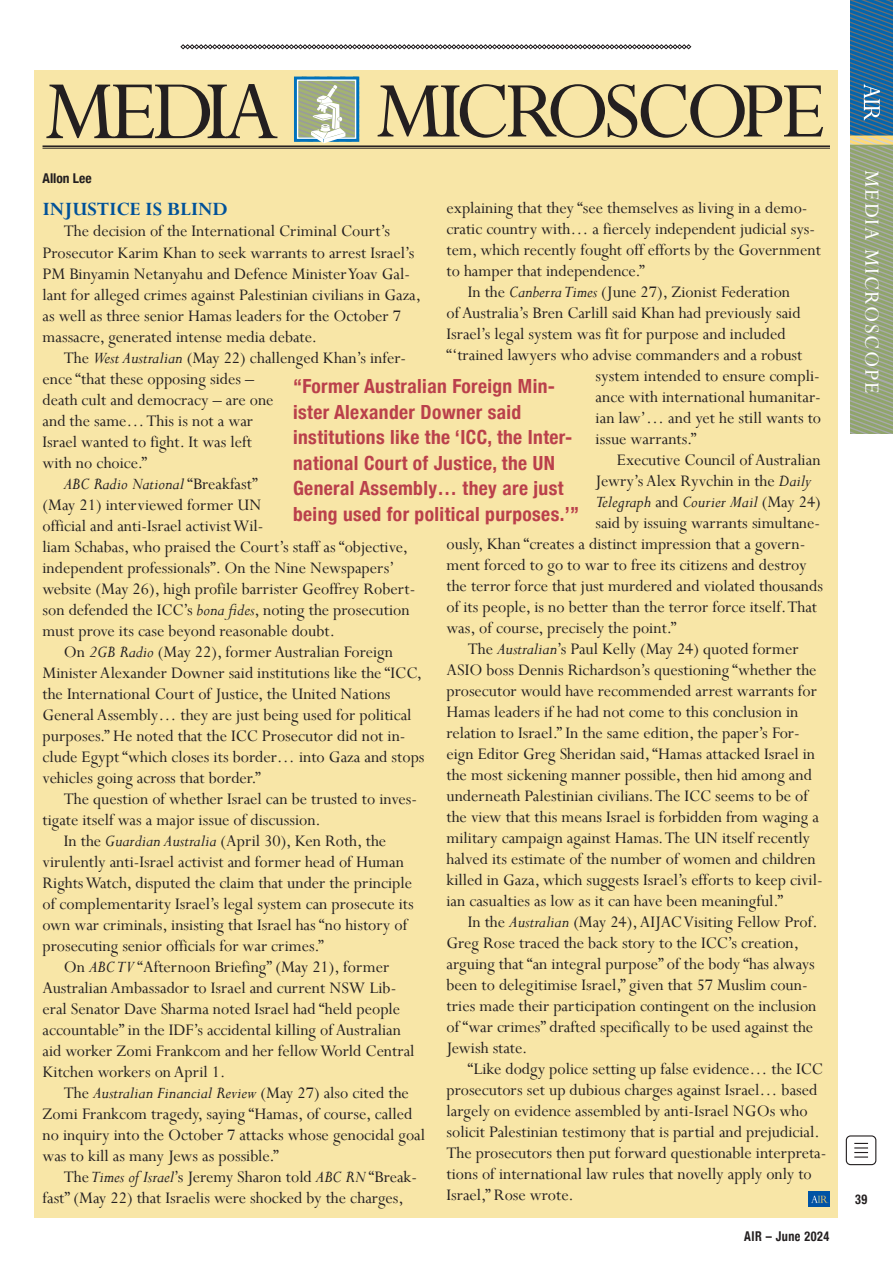
<style>
.page{position:relative;width:893px;height:1263px;background:#fff}
.page>*{position:absolute;margin:0;border:0;box-sizing:border-box;transform-origin:0 0}
.t1{font:22.5px "Perpetua";letter-spacing:.08em;color:#fff}
.Sub_heading_-_caps{font:700 21px "Perpetua";color:#015299}
.Pull_Quote{font:700 condensed 19.5px/25.5px "Helvetica Neue";letter-spacing:.02em;color:#ba404b}
.Copy_General{font:18px/21px "Perpetua";color:#231f20}
.Copy_General-2{font:italic 18px "Perpetua";color:#231f20}
.Author{font:700 condensed 13.5px "Helvetica Neue";letter-spacing:.04em;color:#231f20;scale:.9 1}
.Author-2{font:700 condensed 13.5px "Helvetica Neue";color:#231f20}
.s1{font-style:italic}
.s2{font-style:normal}
</style>
<div class="page">
<svg style="left:180px;top:44px;width:511px;height:5px"></svg>
<div style="left:846px;top:1135px;width:30px;height:30px;border:1px solid #231f20;border-radius:4px"></div>
<svg style="left:854px;top:1143px;width:14px;height:14px"></svg>
<div style="left:34px;top:71px;width:804px;height:1147px;background:#f8e6a7"></div>
<svg style="left:850px;top:0;width:43px;height:434px;background:#779589"></svg>
<hr style="left:43px;top:148px;width:786px;height:1px;background:#231f20">
<hr style="left:43px;top:145px;width:786px;height:2px;background:#231f20">
<svg style="left:46px;top:84px;width:231px;height:54px"></svg>
<svg style="left:294px;top:77px;width:66px;height:66px;background:#a0b7aa"></svg>
<svg style="left:378px;top:84px;width:445px;height:54px"></svg>
<img style="left:808px;top:1191px;width:21px;height:15px">
<p class="Author-2" style="left:43px;top:167px;width:51px">Allon Lee</p>
<p class="Copy_General" style="left:446px;top:197px;width:376px">explaining that they “see themselves as living in a demo&shy;cratic country with… a fiercely independent judicial sys&shy;tem, which recently fought off efforts by the Government to hamper that independence.”</p>
<p class="Copy_General" style="left:468px;top:281px;width:324px">In the <span class="s1">Canberra Times</span> (June 27), Zionist Federation</p>
<p class="Copy_General" style="left:446px;top:302px;width:356px">of Australia’s Bren Carlill said Khan had previously said</p>
<p class="Copy_General" style="left:446px;top:323px;width:341px">Israel’s legal system was fit for purpose and included</p>
<p class="Copy_General" style="left:446px;top:344px;width:357px">“‘trained lawyers who advise commanders and a robust</p>
<p class="Copy_General" style="left:596px;top:365px;width:226px">system intended to ensure compli-</p>
<p class="Copy_General" style="left:596px;top:386px;width:227px">ance with international humanitar-</p>
<p class="Copy_General" style="left:596px;top:407px;width:227px">ian law’… and yet he still wants to</p>
<p class="Copy_General" style="left:596px;top:428px;width:102px">issue warrants.”</p>
<p class="Copy_General" style="left:617px;top:449px;width:205px">Executive Council of Australian</p>
<p class="Copy_General" style="left:596px;top:470px;width:217px">Jewry’s Alex Ryvchin in the <span class="s1">Daily</span></p>
<p class="Copy_General-2" style="left:596px;top:491px;width:227px">Telegraph <span class="s2">and</span> Courier Mail <span class="s2">(May 24)</span></p>
<p class="Copy_General" style="left:596px;top:512px;width:226px">said by issuing warrants simultane-</p>
<p class="Copy_General" style="left:446px;top:533px;width:360px">ously, Khan “creates a distinct impression that a govern-</p>
<p class="Copy_General" style="left:446px;top:554px;width:361px">ment forced to go to war to free its citizens and destroy</p>
<p class="Copy_General" style="left:446px;top:575px;width:378px">the terror force that just murdered and violated thousands</p>
<p class="Copy_General" style="left:446px;top:596px;width:372px">of its people, is no better than the terror force itself. That</p>
<p class="Copy_General" style="left:446px;top:617px;width:231px">was, of course, precisely the point.”</p>
<p class="Copy_General" style="left:446px;top:638px;width:378px;text-indent:21px">The <span class="s1">Australian</span>’s Paul Kelly (May 24) quoted former ASIO boss Dennis Richardson’s questioning “whether the prosecutor would have recommended arrest warrants for Hamas leaders if he had not come to this conclusion in relation to Israel.” In the same edition, the paper’s For&shy;eign Editor Greg Sheridan said, “Hamas attacked Israel in the most sickening manner possible, then hid among and underneath Palestinian civilians. The ICC seems to be of the view that this means Israel is forbidden from waging a military campaign against Hamas. The UN itself recently halved its estimate of the number of women and children killed in Gaza, which suggests Israel’s efforts to keep civil&shy;ian casualties as low as it can have been meaningful.”</p>
<p class="Copy_General" style="left:446px;top:911px;width:373px;text-indent:21px">In the <span class="s1">Australian</span> (May 24), AIJAC Visiting Fellow Prof.<br>Greg Rose traced the back story to the ICC’s creation, arguing that “an integral purpose” of the body “has always been to delegitimise Israel,” given that 57 Muslim coun&shy;tries made their participation contingent on the inclusion of “war crimes” drafted specifically to be used against the Jewish state.</p>
<p class="Copy_General" style="left:446px;top:1058px;width:381px;text-indent:21px">“Like dodgy police setting up false evidence… the ICC prosecutors set up dubious charges against Israel… based largely on evidence assembled by anti-Israel NGOs who solicit Palestinian testimony that is partial and prejudicial.<br>The prosecutors then put forward questionable interpreta&shy;tions of international law rules that novelly apply only to Israel,” Rose wrote.</p>
<p class="Sub_heading_-_caps" style="left:43px;top:196px;width:186px">INJUSTICE IS BLIND</p>
<p class="Copy_General" style="left:43px;top:220px;width:380px;text-indent:21px">The decision of the International Criminal Court’s Prosecutor Karim Khan to seek warrants to arrest Israel’s PM Binyamin Netanyahu and Defence Minister Yoav Gal&shy;lant for alleged crimes against Palestinian civilians in Gaza, as well as three senior Hamas leaders for the October 7 massacre, generated intense media debate.</p>
<p class="Copy_General" style="left:43px;top:346px;width:365px;text-indent:21px">The <span class="s1">West Australian</span> (May 22) challenged Khan’s infer&shy;ence “that these opposing sides –<br>death cult and democracy – are one<br>and the same… This is not a war<br>Israel wanted to fight. It was left<br>with no choice.”</p>
<p class="Copy_General" style="left:43px;top:472px;width:374px;text-indent:21px"><span class="s1">ABC Radio National</span> “Breakfast”<br>(May 21) interviewed former UN<br>official and anti-Israel activist Wil-<br>liam Schabas, who praised the Court’s staff as “objective, independent professionals”. On the Nine Newspapers’ website (May 26), high profile barrister Geoffrey Robert&shy;son defended the ICC’s <span class="s1">bona fides</span>, noting the prosecution must prove its case beyond reasonable doubt.</p>
<p class="Copy_General" style="left:43px;top:640px;width:384px;text-indent:21px">On <span class="s1">2GB Radio</span> (May 22), former Australian Foreign Minister Alexander Downer said institutions like the “ICC, the International Court of Justice, the United Nations General Assembly… they are just being used for political purposes.” He noted that the ICC Prosecutor did not in&shy;clude Egypt “which closes its border… into Gaza and stops vehicles going across that border.”</p>
<p class="Copy_General" style="left:43px;top:787px;width:376px;text-indent:21px">The question of whether Israel can be trusted to inves&shy;tigate itself was a major issue of discussion.</p>
<p class="Copy_General" style="left:43px;top:829px;width:373px;text-indent:21px">In the <span class="s1">Guardian Australia</span> (April 30), Ken Roth, the virulently anti-Israel activist and former head of Human Rights Watch, disputed the claim that under the principle of complementarity Israel’s legal system can prosecute its own war criminals, insisting that Israel has “no history of prosecuting senior officials for war crimes.”</p>
<p class="Copy_General" style="left:43px;top:955px;width:374px;text-indent:21px">On <span class="s1">ABC TV</span> “Afternoon Briefing” (May 21), former Australian Ambassador to Israel and current NSW Lib&shy;eral Senator Dave Sharma noted Israel had “held people accountable” in the IDF’s accidental killing of Australian aid worker Zomi Frankcom and her fellow World Central Kitchen workers on April 1.</p>
<p class="Copy_General" style="left:43px;top:1081px;width:384px;text-indent:21px">The <span class="s1">Australian Financial Review</span> (May 27) also cited the Zomi Frankcom tragedy, saying “Hamas, of course, called no inquiry into the October 7 attacks whose genocidal goal was to kill as many Jews as possible.”</p>
<p class="Copy_General" style="left:43px;top:1165px;width:376px;text-indent:21px">The <span class="s1">Times of Israel</span>’s Jeremy Sharon told <span class="s1">ABC RN</span> “Break&shy;fast” (May 22) that Israelis were shocked by the charges,</p>
<p class="Pull_Quote" style="left:293px;top:372px;width:288px">“Former Australian Foreign Min&shy;ister Alexander Downer said institutions like the ‘ICC, the Inter&shy;national Court of Justice, the UN General Assembly… they are just being used for political purposes.’”</p>
<p class="Author" style="left:744px;top:1225px;width:96px">AIR – June 2024</p>
<p class="t1" style="left:886px;top:170px;width:225px;rotate:90deg">MEDIA MICROSCOPE</p>
<p class="Author" style="left:855px;top:1188px;width:15px">39</p>
</div>
